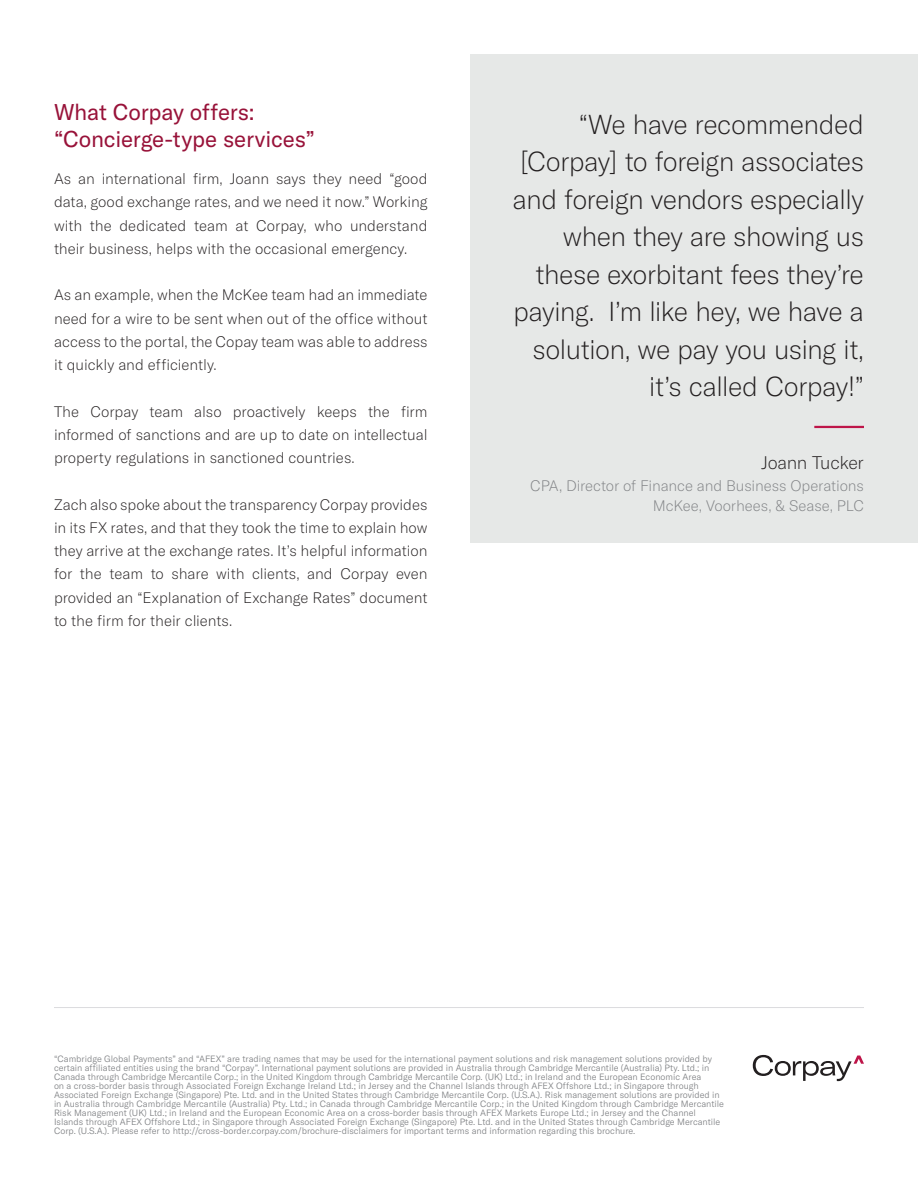
<style>
.page{position:relative;width:918px;height:1188px;background:#fff}
.page>*{position:absolute;margin:0;border:0;box-sizing:border-box;transform-origin:0 0}
.Client_Testimonial{font:100 27px/37.5px "GT America";letter-spacing:-.025em;color:#231f20;text-align:right}
.Dark_Maroon_Subheads{font:22.5px/27px "GT America";letter-spacing:-.01em;color:#981239}
.t1{font:100 18px "GT America";letter-spacing:-.025em;color:#231f20}
.Body_Copy{font:100 15px/23.2px "GT America";letter-spacing:-.005em;color:#231f20;text-align:justify}
.t2{font:100 15px/19.5px "GT America";letter-spacing:-.01em;color:#808285;text-align:right}
.t3{font:300 9px/9px "GT America";color:#808285}
</style>
<div class="page">
<svg style="left:753px;top:1055px;width:111px;height:26px"></svg>
<hr style="left:54px;top:1007px;width:810px;height:1px;background:#dbdbde">
<div style="left:471px;top:54px;width:447px;height:489px;background:#e6e8e7"></div>
<hr style="left:814px;top:426px;width:50px;height:2px;background:#be1549">
<p class="Dark_Maroon_Subheads" style="left:54px;top:99px;width:262px">What Corpay offers: “Concierge-type services”</p>
<p class="Body_Copy" style="left:54px;top:167px;width:375px">As an international firm, Joann says they need “good data, good exchange rates, and we need it now.” Working with the dedicated team at Corpay, who understand their business, helps with the occasional emergency.</p>
<p class="Body_Copy" style="left:54px;top:283px;width:375px">As an example, when the McKee team had an immediate need for a wire to be sent when out of the office without access to the portal, the Copay team was able to address it quickly and efficiently.</p>
<p class="Body_Copy" style="left:54px;top:400px;width:375px">The Corpay team also proactively keeps the firm informed of sanctions and are up to date on intellectual property regulations in sanctioned countries.</p>
<p class="Body_Copy" style="left:54px;top:493px;width:375px">Zach also spoke about the transparency Corpay provides in its FX rates, and that they took the time to explain how they arrive at the exchange rates. It’s helpful information for the team to share with clients, and Corpay even provided an “Explanation of Exchange Rates” document to the firm for their clients.</p>
<p class="Client_Testimonial" style="left:513px;top:105px;width:353px">“We have recommended [Corpay] to foreign associates and foreign vendors especially when they are showing us these exorbitant fees they’re paying. I’m like hey, we have a solution, we pay you using it, it’s called Corpay!”</p>
<p class="t1" style="left:761px;top:452px;width:104px">Joann Tucker</p>
<p class="t2" style="left:530px;top:476px;width:335px">CPA, Director of Finance and Business Operations<br>McKee, Voorhees, &amp; Sease, PLC</p>
<p class="t3" style="left:54px;top:1054px;width:672px">“Cambridge Global Payments” and “AFEX” are trading names that may be used for the international payment solutions and risk management solutions provided by certain affiliated entities using the brand “Corpay”. International payment solutions are provided in Australia through Cambridge Mercantile (Australia) Pty. Ltd.; in Canada through Cambridge Mercantile Corp.; in the United Kingdom through Cambridge Mercantile Corp. (UK) Ltd.; in Ireland and the European Economic Area<br>on a cross-border basis through Associated Foreign Exchange Ireland Ltd.; in Jersey and the Channel Islands through AFEX Offshore Ltd.; in Singapore through Associated Foreign Exchange (Singapore) Pte. Ltd. and in the United States through Cambridge Mercantile Corp. (U.S.A.). Risk management solutions are provided in in Australia through Cambridge Mercantile (Australia) Pty. Ltd.; in Canada through Cambridge Mercantile Corp.; in the United Kingdom through Cambridge Mercantile Risk Management (UK) Ltd.; in Ireland and the European Economic Area on a cross-border basis through AFEX Markets Europe Ltd.; in Jersey and the Channel Islands through AFEX Offshore Ltd.; in Singapore through Associated Foreign Exchange (Singapore) Pte. Ltd. and in the United States through Cambridge Mercantile Corp. (U.S.A.). Please refer to http://cross-border.corpay.com/brochure-disclaimers for important terms and information regarding this brochure.</p>
</div>
